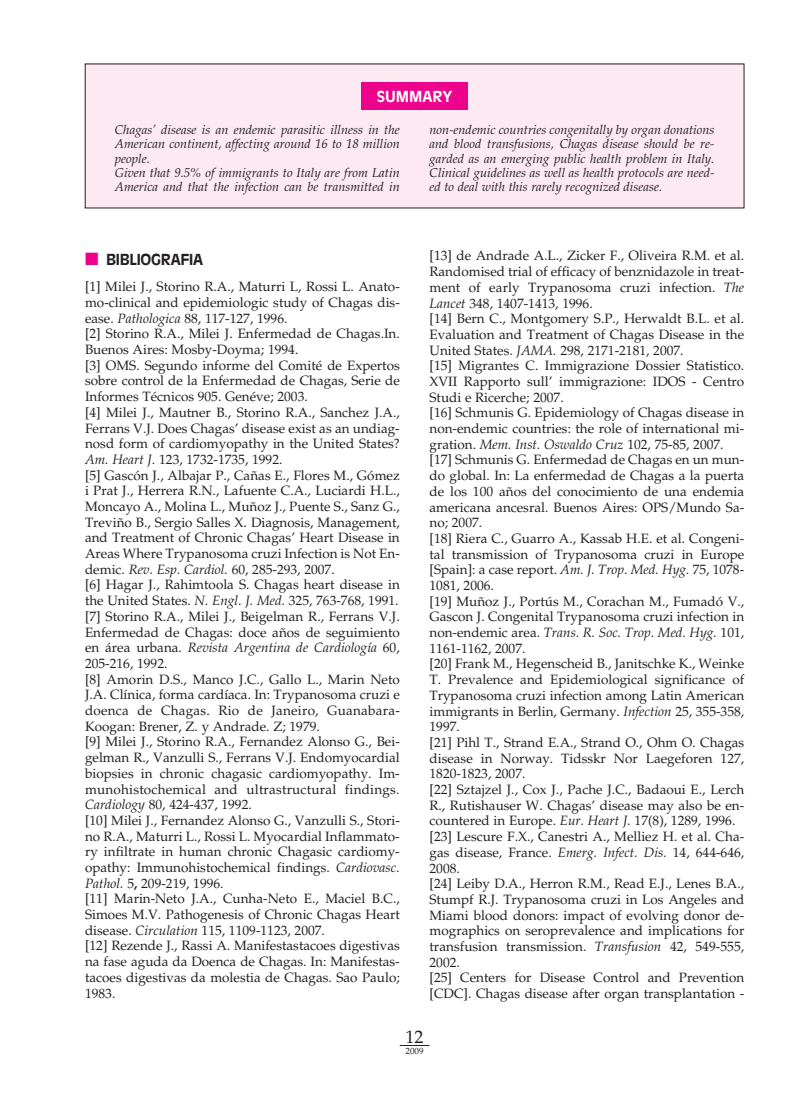
<style>
.page{position:relative;width:808px;height:1106px;background:#fff}
.page>*{position:absolute;margin:0;border:0;box-sizing:border-box;transform-origin:0 0}
.t1{font:18px "Palatino";color:#231f20}
.t2{font:700 15px "Antique Olive";letter-spacing:-.02em;color:#231f20}
.t3{font:700 15px "Antique Olive";color:#fff}
.t4{font:13.5px/15.8px "Palatino";color:#231f20}
.t5{font:italic 12.75px/14.2px "Palatino";color:#231f20}
.t6{font:9px "Palatino";color:#231f20}
.s1{color:#ed028c}
.s2{font-style:italic}
.s3{font-weight:700}
</style>
<div class="page">
<svg style="left:400px;top:1045px;width:29px;height:1px"></svg>
<div style="left:85px;top:64px;width:659px;height:144px;background:#fce9f1"></div>
<div style="left:362px;top:82px;width:106px;height:28px;background:#ed028c"></div>
<p class="t3" style="left:377px;top:90px;width:77px">SUMMARY</p>
<p class="t5" style="left:115px;top:124px;width:286px">Chagas’ disease is an endemic parasitic illness in the American continent, affecting around 16 to 18 million people.<br>Given that 9.5% of immigrants to Italy are from Latin America and that the infection can be transmitted in</p>
<p class="t5" style="left:429px;top:124px;width:286px;text-align:justify">non-endemic countries congenitally by organ donations and blood transfusions, Chagas disease should be re&shy;garded as an emerging public health problem in Italy.<br>Clinical guidelines as well as health protocols are need&shy;ed to deal with this rarely recognized disease.</p>
<p class="t2" style="left:85px;top:253px;width:120px"><span class="s1">■</span> BIBLIOGRAFIA</p>
<p class="t4" style="left:85px;top:280px;width:316px">[1] Milei J., Storino R.A., Maturri L, Rossi L. Anato&shy;mo-clinical and epidemiologic study of Chagas dis&shy;ease. <span class="s2">Pathologica</span> 88, 117-127, 1996.<br>[2] Storino R.A., Milei J. Enfermedad de Chagas.In.<br>Buenos Aires: Mosby-Doyma; 1994.<br>[3] OMS. Segundo informe del Comité de Expertos sobre control de la Enfermedad de Chagas, Serie de Informes Técnicos 905. Genéve; 2003.<br>[4] Milei J., Mautner B., Storino R.A., Sanchez J.A., Ferrans V.J. Does Chagas’ disease exist as an undiag&shy;nosd form of cardiomyopathy in the United States?<br><span class="s2">Am. Heart J.</span> 123, 1732-1735, 1992.<br>[5] Gascón J., Albajar P., Cañas E., Flores M., Gómez i Prat J., Herrera R.N., Lafuente C.A., Luciardi H.L., Moncayo A., Molina L., Muñoz J., Puente S., Sanz G., Treviño B., Sergio Salles X. Diagnosis, Management, and Treatment of Chronic Chagas’ Heart Disease in Areas Where Trypanosoma cruzi Infection is Not En&shy;demic. <span class="s2">Rev. Esp. Cardiol.</span> 60, 285-293, 2007.<br>[6] Hagar J., Rahimtoola S. Chagas heart disease in the United States. <span class="s2">N. Engl. J. Med.</span> 325, 763-768, 1991. [7] Storino R.A., Milei J., Beigelman R., Ferrans V.J.<br>Enfermedad de Chagas: doce años de seguimiento en área urbana. <span class="s2">Revista Argentina de Cardiología</span> 60, 205-216, 1992.<br>[8] Amorin D.S., Manco J.C., Gallo L., Marin Neto J.A. Clínica, forma cardíaca. In: Trypanosoma cruzi e doenca de Chagas. Rio de Janeiro, Guanabara-Koogan: Brener, Z. y Andrade. Z; 1979.<br>[9] Milei J., Storino R.A., Fernandez Alonso G., Bei&shy;gelman R., Vanzulli S., Ferrans V.J. Endomyocardial biopsies in chronic chagasic cardiomyopathy. Im&shy;munohistochemical and ultrastructural findings.<br><span class="s2">Cardiology</span> 80, 424-437, 1992.<br>[10] Milei J., Fernandez Alonso G., Vanzulli S., Stori&shy;no R.A., Maturri L., Rossi L. Myocardial Inflammato&shy;ry infiltrate in human chronic Chagasic cardiomy&shy;opathy: Immunohistochemical findings. <span class="s2">Cardiovasc.<br>Pathol.</span> 5<span class="s3">,</span> 209-219, 1996.<br>[11] Marin-Neto J.A., Cunha-Neto E., Maciel B.C., Simoes M.V. Pathogenesis of Chronic Chagas Heart disease. <span class="s2">Circulation</span> 115, 1109-1123, 2007.<br>[12] Rezende J., Rassi A. Manifestastacoes digestivas na fase aguda da Doenca de Chagas. In: Manifestas&shy;tacoes digestivas da molestia de Chagas. Sao Paulo; 1983.</p>
<p class="t4" style="left:429px;top:249px;width:316px">[13] de Andrade A.L., Zicker F., Oliveira R.M. et al.<br>Randomised trial of efficacy of benznidazole in treat&shy;ment of early Trypanosoma cruzi infection. <span class="s2">The Lancet</span> 348, 1407-1413, 1996.<br>[14] Bern C., Montgomery S.P., Herwaldt B.L. et al.<br>Evaluation and Treatment of Chagas Disease in the United States. <span class="s2">JAMA.</span> 298, 2171-2181, 2007.<br>[15] Migrantes C. Immigrazione Dossier Statistico.<br>XVII Rapporto sull’ immigrazione: IDOS - Centro Studi e Ricerche; 2007.<br>[16] Schmunis G. Epidemiology of Chagas disease in non-endemic countries: the role of international mi&shy;gration. <span class="s2">Mem. Inst. Oswaldo Cruz</span> 102, 75-85, 2007. [17] Schmunis G. Enfermedad de Chagas en un mun&shy;do global. In: La enfermedad de Chagas a la puerta de los 100 años del conocimiento de una endemia americana ancesral. Buenos Aires: OPS/Mundo Sa&shy;no; 2007.<br>[18] Riera C., Guarro A., Kassab H.E. et al. Congeni&shy;tal transmission of Trypanosoma cruzi in Europe [Spain]: a case report. <span class="s2">Am. J. Trop. Med. Hyg.</span> 75, 1078- 1081, 2006.<br>[19] Muñoz J., Portús M., Corachan M., Fumadó V., Gascon J. Congenital Trypanosoma cruzi infection in non-endemic area. <span class="s2">Trans. R. Soc. Trop. Med. Hyg.</span> 101, 1161-1162, 2007.<br>[20] Frank M., Hegenscheid B., Janitschke K., Weinke T. Prevalence and Epidemiological significance of Trypanosoma cruzi infection among Latin American immigrants in Berlin, Germany. <span class="s2">Infection</span> 25, 355-358, 1997.<br>[21] Pihl T., Strand E.A., Strand O., Ohm O. Chagas disease in Norway. Tidsskr Nor Laegeforen 127, 1820-1823, 2007.<br>[22] Sztajzel J., Cox J., Pache J.C., Badaoui E., Lerch R., Rutishauser W. Chagas’ disease may also be en&shy;countered in Europe. <span class="s2">Eur. Heart J.</span> 17(8), 1289, 1996. [23] Lescure F.X., Canestri A., Melliez H. et al. Cha&shy;gas disease, France. <span class="s2">Emerg. Infect. Dis.</span> 14, 644-646, 2008.<br>[24] Leiby D.A., Herron R.M., Read E.J., Lenes B.A., Stumpf R.J. Trypanosoma cruzi in Los Angeles and Miami blood donors: impact of evolving donor de&shy;mographics on seroprevalence and implications for transfusion transmission. <span class="s2">Transfusion</span> 42, 549-555, 2002.<br>[25] Centers for Disease Control and Prevention [CDC]. Chagas disease after organ transplantation -</p>
<h1 class="t1" style="left:406px;top:1030px;width:19px">12</h1>
<p class="t6" style="left:406px;top:1047px;width:19px">2009</p>
</div>
